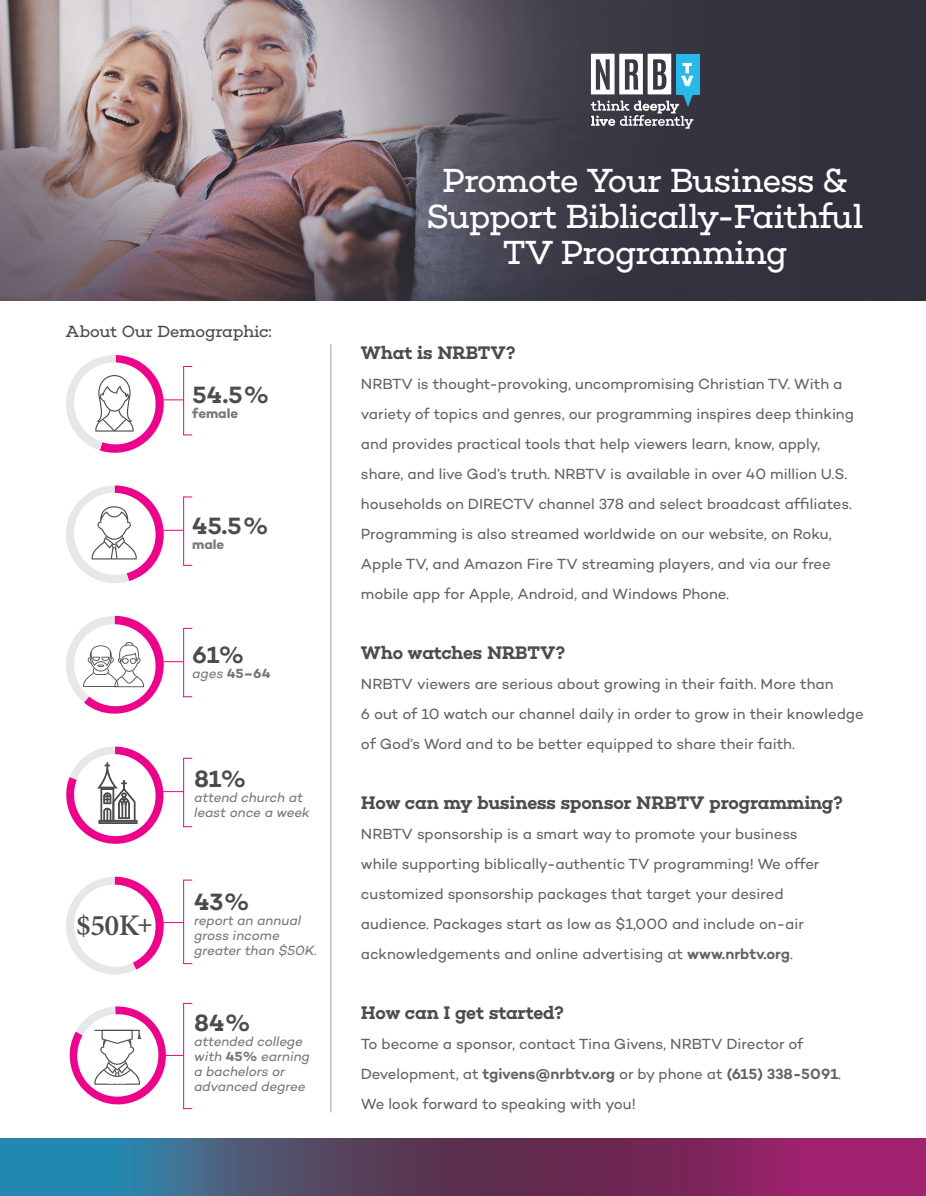
<style>
.page{position:relative;width:926px;height:1196px;background:#fff}
.page>*{position:absolute;margin:0;border:0;box-sizing:border-box;transform-origin:0 0}
.t1{font:34.05px/36px "Choplin";letter-spacing:-.035em;color:#fff;text-align:center}
.t2{font:600 30px "Minion Pro";color:#4b4c4d}
.t3{font:600 24px "Choplin";letter-spacing:-.02em;color:#4b4c4d}
.t4{font:600 18.6px "Choplin";letter-spacing:-.02em;color:#4b4c4d}
.t5{font:16.5px "Choplin";letter-spacing:-.02em;color:#4b4c4d}
.t6{font:15px/30px "Campton";letter-spacing:-.005em;color:#636366}
.t7{font:italic 13.5px/15px "Campton";letter-spacing:-.005em;color:#76787b}
.t8{font:700 13.5px "Campton";letter-spacing:-.005em;color:#76787b}
.s1{font-weight:400;font-style:italic}
.s2{font-size:27px}
.s3{font-weight:700;font-style:normal}
.s4{font-weight:600}
</style>
<div class="page">
<div style="left:0;top:0;width:925px;height:301px;background:#31313d"></div>
<img style="left:0;top:0;width:700px;height:301px">
<img style="left:0;top:1138px;width:925px;height:57px">
<svg style="left:66px;top:876px;width:118px;height:99px"></svg>
<svg style="left:66px;top:746px;width:118px;height:98px"></svg>
<div style="left:99px;top:820px;width:38px;height:3px;background:#4b4c4d;border:1px solid #4b4c4d"></div>
<div style="left:100px;top:820px;width:36px;height:2px;background:#4b4c4d;border:1px solid #4b4c4d"></div>
<svg style="left:66px;top:485px;width:118px;height:98px"></svg>
<svg style="left:66px;top:355px;width:118px;height:98px"></svg>
<hr style="left:330px;top:344px;width:1px;height:768px;background:#9d9fa2">
<svg style="left:66px;top:615px;width:118px;height:98px"></svg>
<svg style="left:69px;top:1004px;width:115px;height:101px"></svg>
<div style="left:675px;top:54px;width:24px;height:40px;background:#28b9e8"></div>
<svg style="left:590px;top:54px;width:103px;height:75px"></svg>
<svg style="left:0;top:0;width:5px;height:5px"></svg>
<svg style="left:0;top:1191px;width:5px;height:5px"></svg>
<svg style="left:921px;top:1191px;width:5px;height:5px"></svg>
<p class="t5" style="left:66px;top:321px;width:207px">About Our Demographic:</p>
<h3 class="t3" style="left:192px;top:380px;width:79px">54.5%</h3>
<p class="t8" style="left:192px;top:405px;width:47px">female</p>
<h3 class="t3" style="left:192px;top:511px;width:78px">45.5%</h3>
<p class="t8" style="left:192px;top:535px;width:34px">male</p>
<h3 class="t3" style="left:192px;top:641px;width:54px">61%</h3>
<p class="t8" style="left:192px;top:665px;width:80px"><span class="s1">ages</span> 45–64</p>
<h2 class="t2" style="left:76px;top:905px;width:78px">$50K<span class="s2">+</span></h2>
<h3 class="t3" style="left:194px;top:764px;width:55px">81%</h3>
<p class="t7" style="left:194px;top:789px;width:117px">attend church at least once a week</p>
<h3 class="t3" style="left:194px;top:887px;width:58px">43%</h3>
<p class="t7" style="left:194px;top:912px;width:125px">report an annual gross income greater than $50K.</p>
<h3 class="t3" style="left:194px;top:1007px;width:59px">84%</h3>
<p class="t7" style="left:194px;top:1032px;width:117px">attended college with <span class="s3">45%</span> earning a bachelors or advanced degree</p>
<h1 class="t1" style="left:426px;top:163px;width:438px">Promote Your Business &amp;<br>Support Biblically-Faithful<br>TV Programming</h1>
<p class="t4" style="left:361px;top:341px;width:156px">What is NRBTV?</p>
<p class="t6" style="left:361px;top:368px;width:494px">NRBTV is thought-provoking, uncompromising Christian TV. With a variety of topics and genres, our programming inspires deep thinking and provides practical tools that help viewers learn, know, apply, share, and live God’s truth. NRBTV is available in over 40 million U.S. households on DIRECTV channel 378 and select broadcast affiliates.<br>Programming is also streamed worldwide on our website, on Roku, Apple TV, and Amazon Fire TV streaming players, and via our free mobile app for Apple, Android, and Windows Phone.</p>
<p class="t4" style="left:361px;top:641px;width:206px">Who watches NRBTV?</p>
<p class="t6" style="left:361px;top:668px;width:504px">NRBTV viewers are serious about growing in their faith. More than<br>6 out of 10 watch our channel daily in order to grow in their knowledge of God’s Word and to be better equipped to share their faith.</p>
<p class="t4" style="left:361px;top:791px;width:483px">How can my business sponsor NRBTV programming?</p>
<p class="t6" style="left:361px;top:818px;width:460px">NRBTV sponsorship is a smart way to promote your business while supporting biblically-authentic TV programming! We offer customized sponsorship packages that target your desired audience. Packages start as low as $1,000 and include on-air acknowledgements and online advertising at <span class="s4">www.nrbtv.org</span>.</p>
<p class="t4" style="left:361px;top:1001px;width:204px">How can I get started?</p>
<p class="t6" style="left:361px;top:1028px;width:481px">To become a sponsor, contact Tina Givens, NRBTV Director of<br>Development, at <span class="s4">tgivens@nrbtv.org</span> or by phone at <span class="s4">(615) 338-5091</span>.<br>We look forward to speaking with you!</p>
</div>
